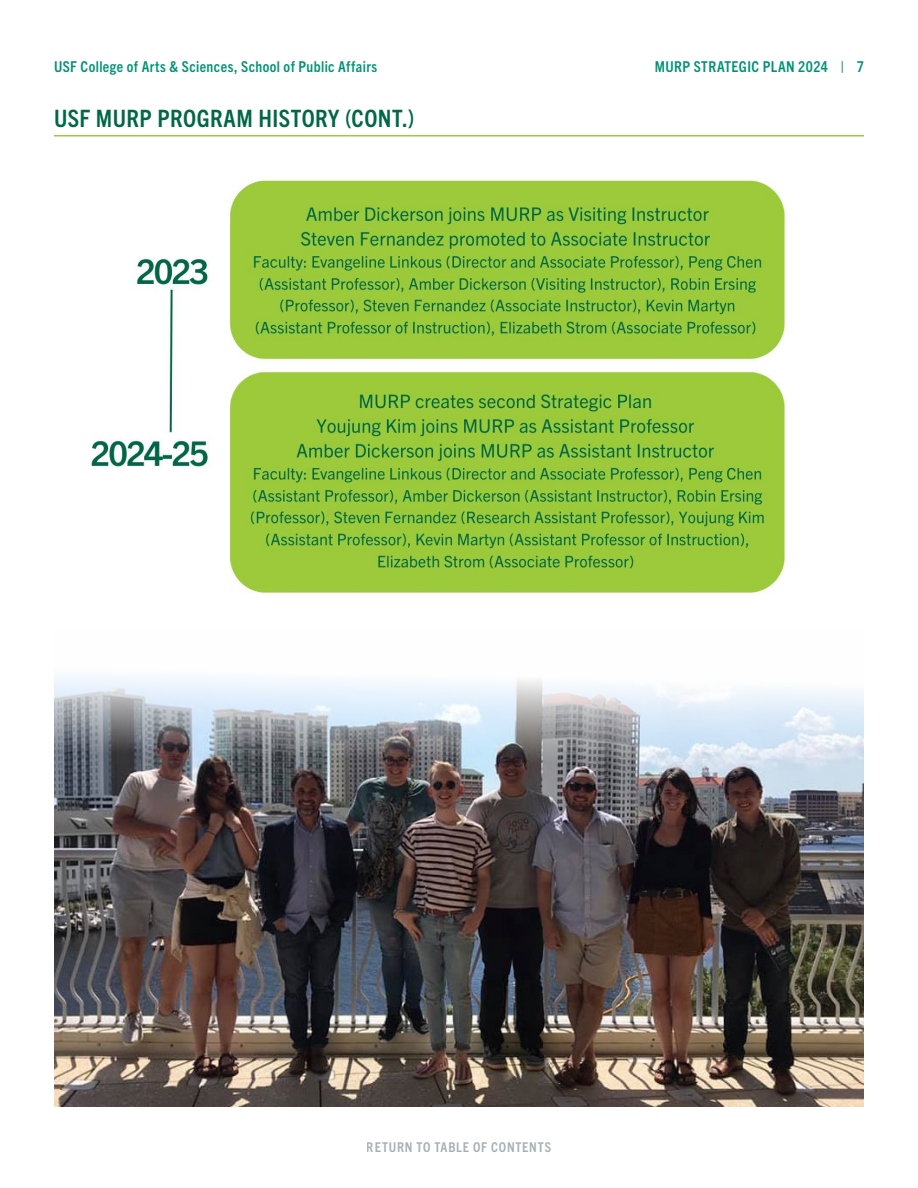
<style>
.page{position:relative;width:918px;height:1188px;background:#fff}
.page>*{position:absolute;margin:0;border:0;box-sizing:border-box;transform-origin:0 0}
.t1{font:700 condensed 24px "Trade Gothic Next LT Pro";letter-spacing:.015em;color:#006747}
.t2{font:700 condensed 15px "Trade Gothic Next LT Pro";letter-spacing:.03em;color:#009374}
.t3{font:700 condensed 13.5px "Trade Gothic Next LT Pro";letter-spacing:.06em;color:#466069}
</style>
<div class="page">
<hr style="left:54px;top:135px;width:810px;height:1px;background:#9ccb3b">
<img style="left:54px;top:177px;width:810px;height:930px">
<p class="t2" style="left:54px;top:56px;width:325px">USF College of Arts &amp; Sciences, School of Public Affairs</p>
<p class="t2" style="left:857px;top:56px;width:9px">7</p>
<p class="t2" style="left:655px;top:56px;width:191px">MURP STRATEGIC PLAN 2024 |</p>
<h1 class="t1" style="left:54px;top:101px;width:362px">USF MURP PROGRAM HISTORY (CONT.)</h1>
<p class="t3" style="left:367px;top:1138px;width:186px">RETURN TO TABLE OF CONTENTS</p>
</div>
